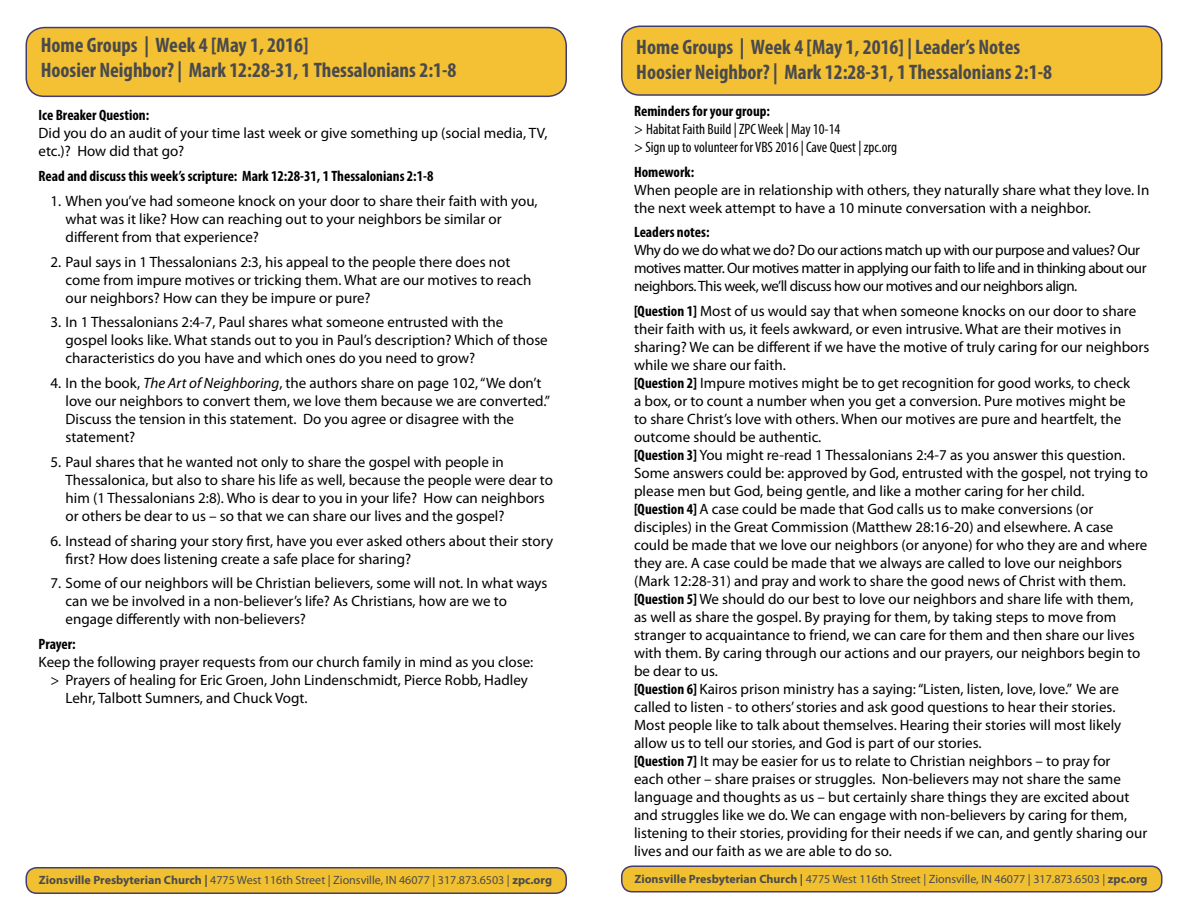
<style>
.page{position:relative;width:1188px;height:918px;background:#fff}
.page>*{position:absolute;margin:0;border:0;box-sizing:border-box;transform-origin:0 0}
.t1{font:700 condensed 21px/25.2px "Myriad Pro";color:#4a4a4d}
.t2{font:15px/18px "Myriad Pro";color:#000}
.t3{font:15px/18px "Myriad Pro";letter-spacing:-.03em;color:#000}
.t4{font:700 condensed 15px "Myriad Pro";color:#000}
.t5{font:condensed 15px/18px "Myriad Pro";color:#000}
.t6{font:12px "Myriad Pro";color:#4a4a4d}
.s1{font-style:italic}
.s2{font-weight:700}
.s3{font-weight:700;font-stretch:condensed}
</style>
<div class="page">
<div style="left:26px;top:28px;width:540px;height:68px;background:#f3c133;border-radius:18px"></div>
<div style="left:26px;top:27px;width:541px;height:70px;border:2px solid #433c72;border-radius:18px"></div>
<div style="left:26px;top:868px;width:540px;height:25px;background:#f1c030;border-radius:10px"></div>
<div style="left:26px;top:867px;width:541px;height:27px;border:2px solid #433c72;border-radius:10px"></div>
<div style="left:622px;top:26px;width:540px;height:69px;background:#f3c133;border-radius:18px"></div>
<div style="left:621px;top:26px;width:541px;height:70px;border:2px solid #433c72;border-radius:18px"></div>
<div style="left:622px;top:866px;width:540px;height:26px;background:#f1c030;border-radius:10px"></div>
<div style="left:621px;top:865px;width:541px;height:27px;border:2px solid #433c72;border-radius:10px"></div>
<h1 class="t1" style="left:41px;top:33px;width:417px">Home Groups | Week 4 [May 1, 2016]<br>Hoosier Neighbor? | Mark 12:28-31, 1 Thessalonians 2:1-8</h1>
<h1 class="t1" style="left:636px;top:34px;width:417px">Home Groups | Week 4 [May 1, 2016] | Leader’s Notes<br>Hoosier Neighbor? | Mark 12:28-31, 1 Thessalonians 2:1-8</h1>
<p class="t4" style="left:39px;top:107px;width:112px">Ice Breaker Question:</p>
<p class="t2" style="left:39px;top:125px;width:510px">Did you do an audit of your time last week or give something up (social media, TV, etc.)? How did that go?</p>
<p class="t4" style="left:39px;top:168px;width:396px">Read and discuss this week’s scripture: Mark 12:28-31, 1 Thessalonians 2:1-8</p>
<p class="t2" style="left:66px;top:192px;width:474px;text-indent:-15px">1. When you’ve had someone knock on your door to share their faith with you, what was it like? How can reaching out to your neighbors be similar or different from that experience?</p>
<p class="t2" style="left:66px;top:253px;width:467px;text-indent:-15px">2. Paul says in 1 Thessalonians 2:3, his appeal to the people there does not come from impure motives or tricking them. What are our motives to reach our neighbors? How can they be impure or pure?</p>
<p class="t2" style="left:66px;top:314px;width:484px;text-indent:-15px">3. In 1 Thessalonians 2:4-7, Paul shares what someone entrusted with the gospel looks like. What stands out to you in Paul’s description? Which of those characteristics do you have and which ones do you need to grow?</p>
<p class="t2" style="left:66px;top:374px;width:486px;text-indent:-15px">4. In the book, <span class="s1">The Art of Neighboring</span>, the authors share on page 102, “We don’t love our neighbors to convert them, we love them because we are converted.” Discuss the tension in this statement. Do you agree or disagree with the statement?</p>
<p class="t2" style="left:66px;top:453px;width:489px;text-indent:-15px">5. Paul shares that he wanted not only to share the gospel with people in Thessalonica, but also to share his life as well, because the people were dear to him (1 Thessalonians 2:8). Who is dear to you in your life? How can neighbors or others be dear to us – so that we can share our lives and the gospel?</p>
<p class="t2" style="left:66px;top:532px;width:489px;text-indent:-15px">6. Instead of sharing your story first, have you ever asked others about their story first? How does listening create a safe place for sharing?</p>
<p class="t2" style="left:66px;top:575px;width:483px;text-indent:-15px">7. Some of our neighbors will be Christian believers, some will not. In what ways can we be involved in a non-believer’s life? As Christians, how are we to engage differently with non-believers?</p>
<p class="t4" style="left:39px;top:636px;width:39px">Prayer:</p>
<p class="t2" style="left:39px;top:653px;width:496px">Keep the following prayer requests from our church family in mind as you close:</p>
<p class="t2" style="left:51px;top:671px;width:479px">&gt; Prayers of healing for Eric Groen, John Lindenschmidt, Pierce Robb, Hadley</p>
<p class="t2" style="left:66px;top:689px;width:244px">Lehr, Talbott Sumners, and Chuck Vogt.</p>
<p class="t6" style="left:39px;top:873px;width:515px"><span class="s2">Zionsville Presbyterian Church |</span> 4775 West 116th Street | Zionsville, IN 46077 | 317.873.6503 | <span class="s2">zpc.org</span></p>
<p class="t4" style="left:634px;top:103px;width:138px">Reminders for your group:</p>
<p class="t5" style="left:634px;top:120px;width:265px">&gt; Habitat Faith Build | ZPC Week | May 10-14<br>&gt; Sign up to volunteer for VBS 2016 | Cave Quest | zpc.org</p>
<p class="t4" style="left:634px;top:163px;width:62px">Homework:</p>
<p class="t2" style="left:634px;top:181px;width:517px">When people are in relationship with others, they naturally share what they love. In the next week attempt to have a 10 minute conversation with a neighbor.</p>
<p class="t4" style="left:634px;top:224px;width:77px">Leaders notes:</p>
<p class="t3" style="left:634px;top:242px;width:514px">Why do we do what we do? Do our actions match up with our purpose and values? Our motives matter. Our motives matter in applying our faith to life and in thinking about our neighbors. This week, we’ll discuss how our motives and our neighbors align.</p>
<p class="t2" style="left:634px;top:302px;width:517px"><span class="s3">[Question 1]</span> Most of us would say that when someone knocks on our door to share their faith with us, it feels awkward, or even intrusive. What are their motives in sharing? We can be different if we have the motive of truly caring for our neighbors while we share our faith.<br><span class="s3">[Question 2]</span> Impure motives might be to get recognition for good works, to check<br>a box, or to count a number when you get a conversion. Pure motives might be<br>to share Christ’s love with others. When our motives are pure and heartfelt, the outcome should be authentic.<br><span class="s3">[Question 3]</span> You might re-read 1 Thessalonians 2:4-7 as you answer this question.<br>Some answers could be: approved by God, entrusted with the gospel, not trying to please men but God, being gentle, and like a mother caring for her child.<br><span class="s3">[Question 4]</span> A case could be made that God calls us to make conversions (or disciples) in the Great Commission (Matthew 28:16-20) and elsewhere. A case could be made that we love our neighbors (or anyone) for who they are and where they are. A case could be made that we always are called to love our neighbors (Mark 12:28-31) and pray and work to share the good news of Christ with them. <span class="s3">[Question 5]</span> We should do our best to love our neighbors and share life with them, as well as share the gospel. By praying for them, by taking steps to move from stranger to acquaintance to friend, we can care for them and then share our lives with them. By caring through our actions and our prayers, our neighbors begin to be dear to us.<br><span class="s3">[Question 6]</span> Kairos prison ministry has a saying: “Listen, listen, love, love.” We are called to listen - to others’ stories and ask good questions to hear their stories.<br>Most people like to talk about themselves. Hearing their stories will most likely allow us to tell our stories, and God is part of our stories.<br><span class="s3">[Question 7]</span> It may be easier for us to relate to Christian neighbors – to pray for<br>each other – share praises or struggles. Non-believers may not share the same language and thoughts as us – but certainly share things they are excited about and struggles like we do. We can engage with non-believers by caring for them, listening to their stories, providing for their needs if we can, and gently sharing our lives and our faith as we are able to do so.</p>
<p class="t6" style="left:634px;top:872px;width:515px"><span class="s2">Zionsville Presbyterian Church |</span> 4775 West 116th Street | Zionsville, IN 46077 | 317.873.6503 | <span class="s2">zpc.org</span></p>
</div>
